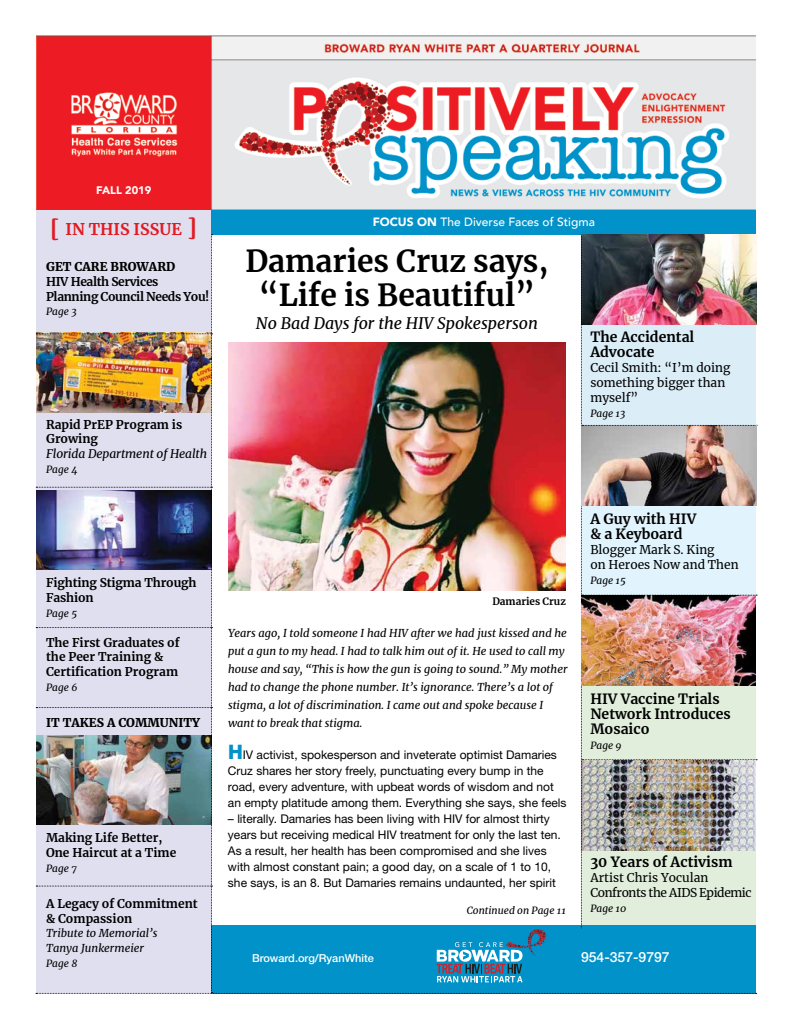
<style>
.page{position:relative;width:792px;height:1026px;background:#fff}
.page>*{position:absolute;margin:0;border:0;box-sizing:border-box;transform-origin:0 0}
.t1{font:700 30px/34px "Merriweather";color:#000;text-align:center}
.t2{font:italic 16px "Merriweather";color:#000}
.t3{font:700 16px "Merriweather";color:#e11b22}
.t4{font:700 14px/15px "Merriweather";color:#000}
.t5{font:500 14px "Helvetica Neue LT Std";color:#fff}
.t6{font:12px/16px "Helvetica Neue LT Std";color:#000}
.t7{font:700 12px/14.8px "Merriweather";color:#000}
.t8{font:12px/15px "Merriweather";color:#000}
.t9{font:700 12px/14.8px "Merriweather";letter-spacing:-.03em;color:#000}
.t10{font:12px/15px "Merriweather";letter-spacing:-.035em;color:#000}
.t11{font:500 12px "Avenir";color:#fff}
.t12{font:900 12px "Merriweather";color:#000}
.t13{font:italic 11px/18px "Merriweather";color:#000}
.t14{font:500 11px "Helvetica Neue LT Std";color:#fff}
.t15{font:900 11px "Avenir";color:#fff}
.t16{font:italic 10px "Merriweather";color:#000}
.t17{font:700 10px "Merriweather";color:#000}
.s1{font-size:23px}
.s2{font-weight:900}
.s3{font-weight:400;font-style:italic}
.s4{font-weight:800;font-size:20px;color:#0092c8}
</style>
<div class="page">
<div style="left:36px;top:209px;width:176px;height:26px;background:#e0dff0"></div>
<div style="left:212px;top:209px;width:544px;height:25px;background:#0092c8"></div>
<img style="left:36px;top:35px;width:720px;height:174px">
<img style="left:36px;top:235px;width:721px;height:759px">
<p class="t15" style="left:96px;top:181px;width:57px">FALL 2019</p>
<p class="t3" style="left:50px;top:218px;width:148px"><span class="s1">[</span> IN THIS ISSUE <span class="s1">]</span></p>
<p class="t9" style="left:46px;top:259px;width:165px"><span class="s2">GET CARE BROWARD<br></span>HIV Health Services<br>Planning Council Needs You!</p>
<p class="t16" style="left:46px;top:305px;width:32px">Page 3</p>
<p class="t7" style="left:46px;top:417px;width:163px">Rapid PrEP Program is<br>Growing<br><span class="s3">Florida Department of Health</span></p>
<p class="t16" style="left:46px;top:463px;width:33px">Page 4</p>
<p class="t7" style="left:46px;top:575px;width:152px">Fighting Stigma Through<br>Fashion</p>
<p class="t16" style="left:46px;top:607px;width:32px">Page 5</p>
<p class="t7" style="left:46px;top:635px;width:135px">The First Graduates of the Peer Training &amp;<br>Certification Program</p>
<p class="t16" style="left:46px;top:681px;width:33px">Page 6</p>
<p class="t12" style="left:46px;top:714px;width:155px">IT TAKES A COMMUNITY</p>
<p class="t7" style="left:46px;top:830px;width:132px">Making Life Better,<br>One Haircut at a Time</p>
<p class="t16" style="left:46px;top:861px;width:32px">Page 7</p>
<p class="t7" style="left:46px;top:896px;width:153px">A Legacy of Commitment &amp; Compassion</p>
<p class="t13" style="left:46px;top:926px;width:113px;line-height:14.8px">Tribute to Memorial’s<br>Tanya Junkermeier</p>
<p class="t16" style="left:46px;top:957px;width:33px">Page 8</p>
<p class="t11" style="left:373px;top:212px;width:224px"><span class="s2">FOCUS ON</span> The Diverse Faces of Stigma</p>
<h1 class="t1" style="left:245px;top:243px;width:305px">Damaries Cruz says, “Life is Beautiful”</h1>
<p class="t2" style="left:256px;top:312px;width:283px">No Bad Days for the HIV Spokesperson</p>
<p class="t4" style="left:590px;top:329px;width:105px">The Accidental<br>Advocate</p>
<p class="t8" style="left:590px;top:360px;width:142px">Cecil Smith: “I’m doing something bigger than myself”</p>
<p class="t16" style="left:590px;top:407px;width:37px">Page 13</p>
<p class="t4" style="left:590px;top:511px;width:107px">A Guy with HIV &amp; a Keyboard</p>
<p class="t8" style="left:590px;top:541px;width:150px">Blogger Mark S. King<br>on Heroes Now and Then</p>
<p class="t16" style="left:590px;top:573px;width:37px">Page 15</p>
<p class="t17" style="left:492px;top:595px;width:75px">Damaries Cruz</p>
<p class="t13" style="left:228px;top:623px;width:341px">Years ago, I told someone I had HIV after we had just kissed and he put a gun to my head. I had to talk him out of it. He used to call my house and say, “This is how the gun is going to sound.” My mother had to change the phone number. It’s ignorance. There’s a lot of stigma, a lot of discrimination. I came out and spoke because I want to break that stigma.</p>
<p class="t6" style="left:228px;top:746px;width:340px"><span class="s4">H</span>IV activist, spokesperson and inveterate optimist Damaries Cruz shares her story freely, punctuating every bump in the road, every adventure, with upbeat words of wisdom and not an empty platitude among them. Everything she says, she feels</p>
<p class="t6" style="left:228px;top:810px;width:334px">– literally. Damaries has been living with HIV for almost thirty years but receiving medical HIV treatment for only the last ten.<br>As a result, her health has been compromised and she lives with almost constant pain; a good day, on a scale of 1 to 10, she says, is an 8. But Damaries remains undaunted, her spirit</p>
<p class="t16" style="left:467px;top:904px;width:101px">Continued on Page 11</p>
<p class="t14" style="left:252px;top:951px;width:123px">Broward.org/RyanWhite</p>
<p class="t5" style="left:581px;top:949px;width:90px">954-357-9797</p>
<p class="t4" style="left:590px;top:691px;width:142px">HIV Vaccine Trials<br>Network Introduces<br>Mosaico</p>
<p class="t16" style="left:590px;top:739px;width:33px">Page 9</p>
<p class="t4" style="left:590px;top:854px;width:144px">30 Years of Activism</p>
<p class="t10" style="left:590px;top:870px;width:163px">Artist Chris Yoculan<br>Confronts the AIDS Epidemic</p>
<p class="t16" style="left:590px;top:902px;width:38px">Page 10</p>
</div>
